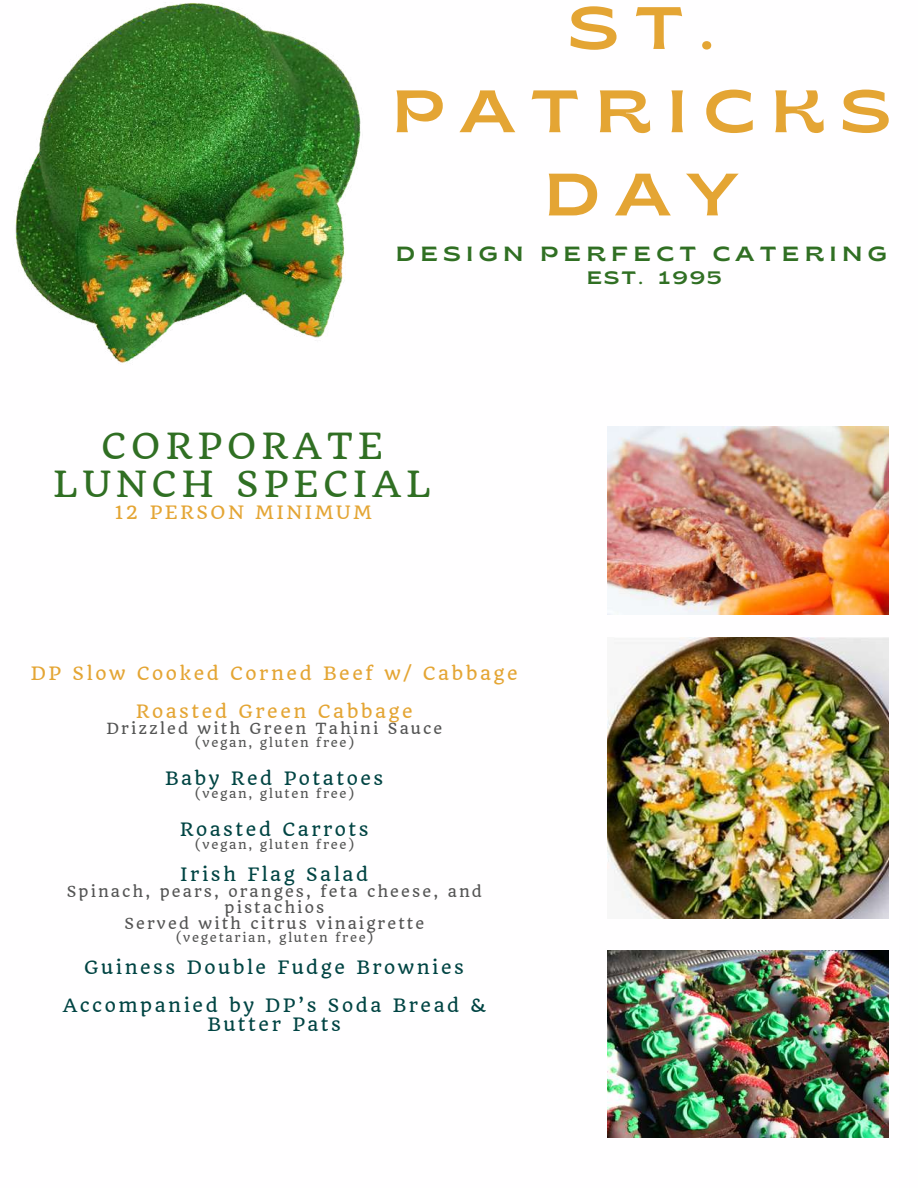
<style>
.page{position:relative;width:918px;height:1188px;background:#fff}
.page>*{position:absolute;margin:0;border:0;box-sizing:border-box;transform-origin:0 0}
.t1{font:semi-expanded 59.7px/83.2px "Brice";letter-spacing:.265em;color:#e4a534;text-align:center}
.t2{font:35.25px/38.2px "Quando";letter-spacing:.14em;color:#306f23;text-align:center}
.t3{font:semi-expanded 20.55px "Brice";letter-spacing:.265em;color:#306f23}
.t4{font:18px/38px "Quando";letter-spacing:.14em;color:#004443;text-align:center}
.t5{font:18px/38px "Quando";letter-spacing:.14em;color:#e4a534;text-align:center}
.t6{font:semi-expanded 18px "Brice";letter-spacing:.115em;color:#306f23}
.t7{font:15px/16px "Quando";letter-spacing:.14em;color:#545454;text-align:center}
.t8{font:12px "Quando";letter-spacing:.14em;color:#545454}
</style>
<div class="page">
<img style="left:15px;top:2px;width:346px;height:361px">
<img style="left:607px;top:426px;width:282px;height:188px">
<img style="left:607px;top:637px;width:282px;height:281px">
<img style="left:607px;top:950px;width:282px;height:188px">
<h1 class="t1" style="left:392px;top:-8px;width:501px">ST.<br>PATRICKS<br>DAY</h1>
<p class="t3" style="left:396px;top:245px;width:492px">DESIGN PERFECT CATERING</p>
<p class="t6" style="left:587px;top:270px;width:136px">EST. 1995</p>
<h2 class="t2" style="left:53px;top:427px;width:379px">CORPORATE<br>LUNCH SPECIAL</h2>
<p class="t5" style="left:114px;top:494px;width:259px">12 PERSON MINIMUM</p>
<p class="t5" style="left:31px;top:654px;width:488px">DP Slow Cooked Corned Beef w/ Cabbage<br>Roasted Green Cabbage</p>
<p class="t7" style="left:106px;top:720px;width:337px">Drizzled with Green Tahini Sauce</p>
<p class="t8" style="left:195px;top:735px;width:160px">(vegan, gluten free)</p>
<p class="t4" style="left:165px;top:759px;width:220px">Baby Red Potatoes</p>
<p class="t8" style="left:195px;top:786px;width:160px">(vegan, gluten free)</p>
<p class="t4" style="left:180px;top:810px;width:190px">Roasted Carrots</p>
<p class="t8" style="left:195px;top:837px;width:160px">(vegan, gluten free)</p>
<p class="t4" style="left:180px;top:855px;width:189px">Irish Flag Salad</p>
<p class="t7" style="left:67px;top:883px;width:417px">Spinach, pears, oranges, feta cheese, and pistachios<br>Served with citrus vinaigrette</p>
<p class="t8" style="left:176px;top:930px;width:199px">(vegetarian, gluten free)</p>
<p class="t4" style="left:63px;top:948px;width:424px">Guiness Double Fudge Brownies<br>Accompanied by DP’s Soda Bread &amp;</p>
<p class="t4" style="left:207px;top:1005px;width:135px">Butter Pats</p>
</div>
